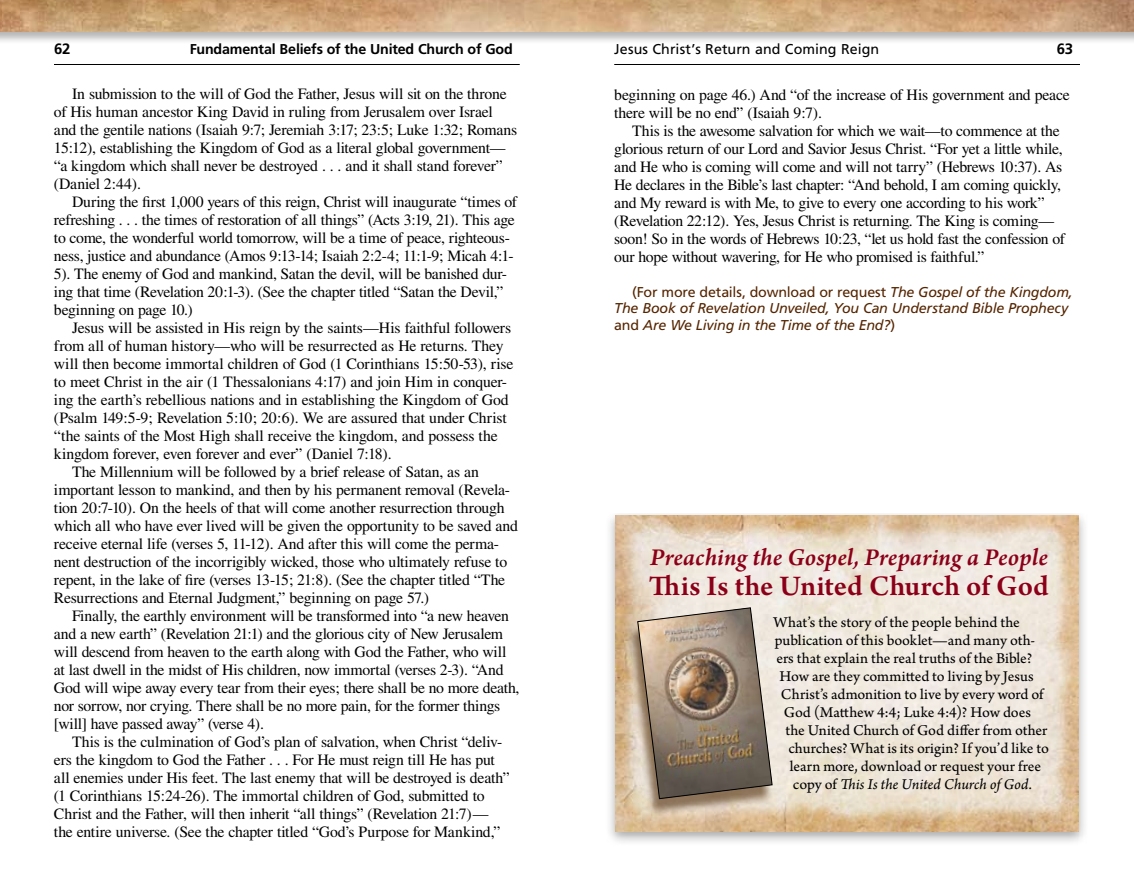
<style>
.page{position:relative;width:1134px;height:891px;background:#fff}
.page>*{position:absolute;margin:0;border:0;box-sizing:border-box;transform-origin:0 0}
.t1{font:600 30px "Arno Pro";letter-spacing:.005em;color:#8b0018}
.t2{font:italic 600 25.5px "Arno Pro";letter-spacing:.005em;color:#8b0018}
.t3{font:15.75px/18px "Times";letter-spacing:-.015em;color:#000}
.t4{font:15.75px "Arno Pro Regular 10 pt";letter-spacing:-.005em;color:#000}
.t5{font:15.75px "Arno Pro Italic 10 pt";color:#000}
.t6{font:700 15px "Frutiger";color:#000}
.t7{font:italic 14.25px/16.5px "Frutiger";letter-spacing:-.015em;color:#552500}
.t8{font:700 14.25px "Frutiger";letter-spacing:-.015em;color:#000}
.t9{font:14.25px "Frutiger";letter-spacing:.005em;color:#000}
.s1{font-style:normal}
.s2{font-family:"Arno Pro Regular 10 pt"}
</style>
<div class="page">
<hr style="left:54px;top:64px;width:466px;height:1px;background:#000">
<div style="left:0;top:0;width:567px;height:44px;background:#000;opacity:.3"></div>
<img style="left:0;top:0;width:567px;height:32px">
<hr style="left:614px;top:64px;width:466px;height:1px;background:#000">
<div style="left:567px;top:0;width:567px;height:44px;background:#000;opacity:.3"></div>
<svg style="left:567px;top:0;width:567px;height:32px;background:#cea67d"></svg>
<div style="left:604px;top:513px;width:484px;height:333px;background:#000;opacity:.35"></div>
<img style="left:615px;top:515px;width:463px;height:316px">
<div style="left:625px;top:611px;width:148px;height:205px;background:#4a2500;opacity:.6"></div>
<svg style="left:637px;top:607px;width:136px;height:192px;background:#9b8b7a"></svg>
<p class="t6" style="left:54px;top:40px;width:18px">62</p>
<p class="t8" style="left:190px;top:41px;width:325px">Fundamental Beliefs of the United Church of God</p>
<p class="t6" style="left:1057px;top:40px;width:18px">63</p>
<p class="t3" style="left:54px;top:85px;width:465px;text-indent:18px">In submission to the will of God the Father, Jesus will sit on the throne of His human ancestor King David in ruling from Jerusalem over Israel and the gentile nations (Isaiah 9:7; Jeremiah 3:17; 23:5; Luke 1:32; Romans 15:12), establishing the Kingdom of God as a literal global government— “a kingdom which shall never be destroyed . . . and it shall stand forever” (Daniel 2:44).</p>
<p class="t3" style="left:54px;top:193px;width:465px;text-indent:18px">During the first 1,000 years of this reign, Christ will inaugurate “times of refreshing . . . the times of restoration of all things” (Acts 3:19, 21). This age to come, the wonderful world tomorrow, will be a time of peace, righteous&shy;ness, justice and abundance (Amos 9:13-14; Isaiah 2:2-4; 11:1-9; Micah 4:1- 5). The enemy of God and mankind, Satan the devil, will be banished dur&shy;ing that time (Revelation 20:1-3). (See the chapter titled “Satan the Devil,” beginning on page 10.)</p>
<p class="t3" style="left:72px;top:319px;width:441px">Jesus will be assisted in His reign by the saints—His faithful followers</p>
<p class="t3" style="left:54px;top:337px;width:451px">from all of human history—who will be resurrected as He returns. They</p>
<p class="t3" style="left:54px;top:355px;width:461px">will then become immortal children of God (1 Corinthians 15:50-53), rise</p>
<p class="t3" style="left:54px;top:373px;width:455px">to meet Christ in the air (1 Thessalonians 4:17) and join Him in conquer-</p>
<p class="t3" style="left:54px;top:391px;width:456px">ing the earth’s rebellious nations and in establishing the Kingdom of God</p>
<p class="t3" style="left:54px;top:409px;width:454px">(Psalm 149:5-9; Revelation 5:10; 20:6). We are assured that under Christ</p>
<p class="t3" style="left:54px;top:427px;width:445px">“the saints of the Most High shall receive the kingdom, and possess the</p>
<p class="t3" style="left:54px;top:445px;width:339px">kingdom forever, even forever and ever” (Daniel 7:18).</p>
<p class="t3" style="left:72px;top:463px;width:409px">The Millennium will be followed by a brief release of Satan, as an</p>
<p class="t3" style="left:54px;top:481px;width:458px">important lesson to mankind, and then by his permanent removal (Revela-</p>
<p class="t3" style="left:54px;top:499px;width:452px">tion 20:7-10). On the heels of that will come another resurrection through</p>
<p class="t3" style="left:54px;top:517px;width:466px">which all who have ever lived will be given the opportunity to be saved and</p>
<p class="t3" style="left:54px;top:535px;width:447px">receive eternal life (verses 5, 11-12). And after this will come the perma-</p>
<p class="t3" style="left:54px;top:553px;width:455px">nent destruction of the incorrigibly wicked, those who ultimately refuse to</p>
<p class="t3" style="left:54px;top:571px;width:453px">repent, in the lake of fire (verses 13-15; 21:8). (See the chapter titled “The</p>
<p class="t3" style="left:54px;top:589px;width:377px">Resurrections and Eternal Judgment,” beginning on page 57.)</p>
<p class="t3" style="left:72px;top:607px;width:438px">Finally, the earthly environment will be transformed into “a new heaven</p>
<p class="t3" style="left:54px;top:625px;width:451px">and a new earth” (Revelation 21:1) and the glorious city of New Jerusalem</p>
<p class="t3" style="left:54px;top:643px;width:454px">will descend from heaven to the earth along with God the Father, who will</p>
<p class="t3" style="left:54px;top:661px;width:451px">at last dwell in the midst of His children, now immortal (verses 2-3). “And</p>
<p class="t3" style="left:54px;top:679px;width:467px">God will wipe away every tear from their eyes; there shall be no more death,</p>
<p class="t3" style="left:54px;top:697px;width:448px">nor sorrow, nor crying. There shall be no more pain, for the former things</p>
<p class="t3" style="left:54px;top:715px;width:212px">[will] have passed away” (verse 4).</p>
<p class="t3" style="left:72px;top:733px;width:432px">This is the culmination of God’s plan of salvation, when Christ “deliv-</p>
<p class="t3" style="left:54px;top:751px;width:442px">ers the kingdom to God the Father . . . For He must reign till He has put</p>
<p class="t3" style="left:54px;top:769px;width:457px">all enemies under His feet. The last enemy that will be destroyed is death”</p>
<p class="t3" style="left:54px;top:787px;width:432px">(1 Corinthians 15:24-26). The immortal children of God, submitted to</p>
<p class="t3" style="left:54px;top:805px;width:436px">Christ and the Father, will then inherit “all things” (Revelation 21:7)—</p>
<p class="t3" style="left:54px;top:823px;width:448px">the entire universe. (See the chapter titled “God’s Purpose for Mankind,”</p>
<p class="t9" style="left:614px;top:41px;width:266px">Jesus Christ’s Return and Coming Reign</p>
<p class="t3" style="left:614px;top:86px;width:457px">beginning on page 46.) And “of the increase of His government and peace there will be no end” (Isaiah 9:7).</p>
<p class="t3" style="left:614px;top:122px;width:452px;text-indent:18px">This is the awesome salvation for which we wait—to commence at the glorious return of our Lord and Savior Jesus Christ. “For yet a little while, and He who is coming will come and will not tarry” (Hebrews 10:37). As He declares in the Bible’s last chapter: “And behold, I am coming quickly, and My reward is with Me, to give to every one according to his work” (Revelation 22:12). Yes, Jesus Christ is returning. The King is coming— soon! So in the words of Hebrews 10:23, “let us hold fast the confession of our hope without wavering, for He who promised is faithful.”</p>
<p class="t7" style="left:614px;top:283px;width:460px;text-indent:18px"><span class="s1">(For more details, download or request</span> The Gospel of the Kingdom,<br>The Book of Revelation Unveiled, You Can Understand Bible Prophecy <span class="s1">and</span> Are We Living in the Time of the End?<span class="s1">)</span></p>
<h2 class="t2" style="left:650px;top:543px;width:399px">Preaching the Gospel, Preparing a People</h2>
<h1 class="t1" style="left:649px;top:569px;width:401px">This Is the United Church of God</h1>
<p class="t4" style="left:773px;top:613px;width:248px">What’s the story of the people behind the</p>
<p class="t4" style="left:775px;top:631px;width:262px">publication of this booklet—and many oth-</p>
<p class="t4" style="left:776px;top:649px;width:257px">ers that explain the real truths of the Bible?</p>
<p class="t4" style="left:779px;top:667px;width:256px">How are they committed to living by Jesus</p>
<p class="t4" style="left:781px;top:685px;width:264px">Christ’s admonition to live by every word of</p>
<p class="t4" style="left:784px;top:703px;width:249px">God (Matthew 4:4; Luke 4:4)? How does</p>
<p class="t4" style="left:785px;top:721px;width:263px">the United Church of God differ from other</p>
<p class="t4" style="left:788px;top:739px;width:262px">churches? What is its origin? If you’d like to</p>
<p class="t4" style="left:790px;top:757px;width:253px">learn more, download or request your free</p>
<p class="t5" style="left:793px;top:774px;width:240px"><span class="s2">copy of</span> This Is the United Church of God.</p>
</div>
